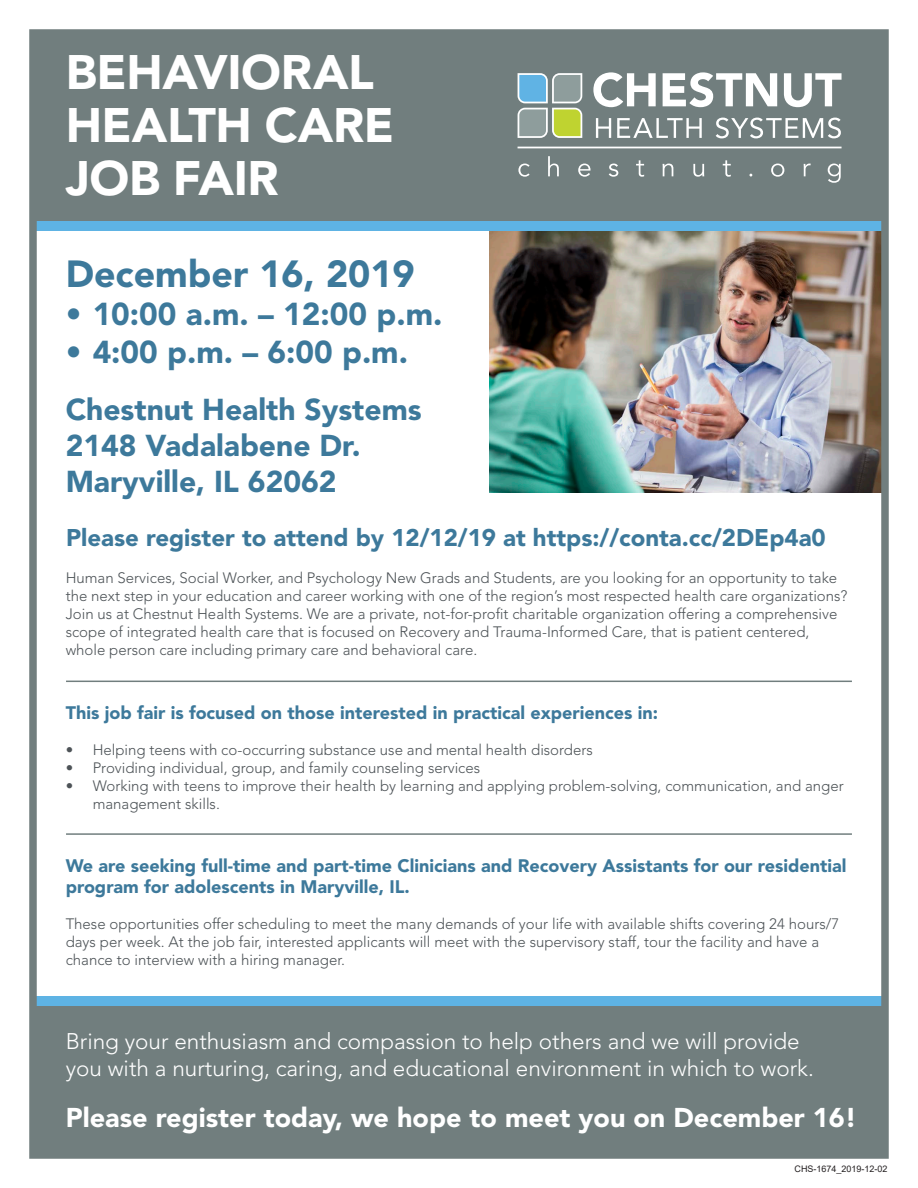
<style>
.page{position:relative;width:918px;height:1188px;background:#fff}
.page>*{position:absolute;margin:0;border:0;box-sizing:border-box;transform-origin:0 0}
.list{font:900 48px/52.8px "Avenir";letter-spacing:-.01em;color:#fff}
.t1{font:900 37.5px "Avenir";color:#3d799b}
.t2{font:900 31.5px "Avenir";color:#3d799b}
.t3{font:900 30px "Avenir";color:#3d799b}
.t4{font:900 27px "Avenir";color:#fff}
.t5{font:900 24px "Avenir";color:#3d799b}
.t6{font:300 22.5px/27px "Avenir";color:#fff}
.t7{font:900 18px/21.6px "Avenir";color:#3d799b}
.t8{font:300 15px/18px "Avenir";color:#4d5357}
.t9{font:9px "Arial";color:#231f20}
</style>
<div class="page">
<img style="left:489px;top:231px;width:391px;height:261px">
<div style="left:32px;top:33px;width:853px;height:193px;background:#717e7e"></div>
<div style="left:32px;top:1001px;width:853px;height:154px;background:#717e7e"></div>
<div style="left:32px;top:222px;width:853px;height:9px;background:#5eb3e4"></div>
<div style="left:32px;top:997px;width:853px;height:9px;background:#5eb3e4"></div>
<hr style="left:518px;top:147px;width:324px;height:1px;background:#fff">
<svg style="left:593px;top:72px;width:63px;height:35px"></svg>
<svg style="left:663px;top:72px;width:114px;height:35px"></svg>
<svg style="left:784px;top:73px;width:58px;height:34px"></svg>
<svg style="left:596px;top:118px;width:15px;height:20px"></svg>
<svg style="left:617px;top:118px;width:85px;height:20px"></svg>
<svg style="left:716px;top:118px;width:125px;height:20px"></svg>
<svg style="left:518px;top:73px;width:64px;height:65px;background:#9db6a2"></svg>
<svg style="left:518px;top:164px;width:12px;height:13px"></svg>
<svg style="left:548px;top:156px;width:11px;height:20px"></svg>
<svg style="left:578px;top:164px;width:13px;height:13px"></svg>
<svg style="left:609px;top:164px;width:9px;height:13px"></svg>
<svg style="left:636px;top:160px;width:8px;height:17px"></svg>
<svg style="left:663px;top:164px;width:10px;height:12px"></svg>
<svg style="left:693px;top:164px;width:11px;height:13px"></svg>
<svg style="left:723px;top:160px;width:8px;height:17px"></svg>
<svg style="left:771px;top:164px;width:13px;height:13px"></svg>
<svg style="left:804px;top:164px;width:7px;height:12px"></svg>
<svg style="left:828px;top:164px;width:13px;height:19px"></svg>
<hr style="left:66px;top:681px;width:786px;height:1px;background:#717e7e">
<hr style="left:66px;top:833px;width:786px;height:2px;background:#717e7e">
<div style="left:29px;top:29px;width:860px;height:1130px;border:8px solid #717e7e"></div>
<p class="list" style="left:66px;top:46px;width:330px">BEHAVIORAL<br>HEALTH CARE<br>JOB FAIR</p>
<p class="t1" style="left:66px;top:251px;width:351px">December 16, 2019</p>
<p class="t2" style="left:66px;top:295px;width:378px">• 10:00 a.m. – 12:00 p.m.</p>
<p class="t2" style="left:66px;top:333px;width:344px">• 4:00 p.m. – 6:00 p.m.</p>
<p class="t3" style="left:66px;top:392px;width:358px">Chestnut Health Systems</p>
<p class="t3" style="left:66px;top:428px;width:296px">2148 Vadalabene Dr.</p>
<p class="t3" style="left:66px;top:464px;width:273px">Maryville, IL 62062</p>
<p class="t5" style="left:66px;top:524px;width:761px">Please register to attend by 12/12/19 at https://conta.cc/2DEp4a0</p>
<p class="t8" style="left:66px;top:569px;width:783px">Human Services, Social Worker, and Psychology New Grads and Students, are you looking for an opportunity to take the next step in your education and career working with one of the region’s most respected health care organizations?<br>Join us at Chestnut Health Systems. We are a private, not-for-profit charitable organization offering a comprehensive scope of integrated health care that is focused on Recovery and Trauma-Informed Care, that is patient centered, whole person care including primary care and behavioral care.</p>
<p class="t7" style="left:66px;top:702px;width:594px">This job fair is focused on those interested in practical experiences in:</p>
<p class="t8" style="left:66px;top:741px;width:529px">• Helping teens with co-occurring substance use and mental health disorders</p>
<p class="t8" style="left:66px;top:759px;width:416px">• Providing individual, group, and family counseling services</p>
<p class="t8" style="left:93px;top:777px;width:753px;text-indent:-27px">• Working with teens to improve their health by learning and applying problem-solving, communication, and anger management skills.</p>
<p class="t7" style="left:66px;top:855px;width:782px">We are seeking full-time and part-time Clinicians and Recovery Assistants for our residential program for adolescents in Maryville, IL.</p>
<p class="t8" style="left:66px;top:915px;width:775px">These opportunities offer scheduling to meet the many demands of your life with available shifts covering 24 hours/7 days per week. At the job fair, interested applicants will meet with the supervisory staff, tour the facility and have a chance to interview with a hiring manager.</p>
<p class="t6" style="left:66px;top:1028px;width:750px">Bring your enthusiasm and compassion to help others and we will provide you with a nurturing, caring, and educational environment in which to work.</p>
<p class="t4" style="left:66px;top:1101px;width:793px">Please register today, we hope to meet you on December 16!</p>
<p class="t9" style="left:795px;top:1163px;width:95px">CHS-1674_2019-12-02</p>
</div>
